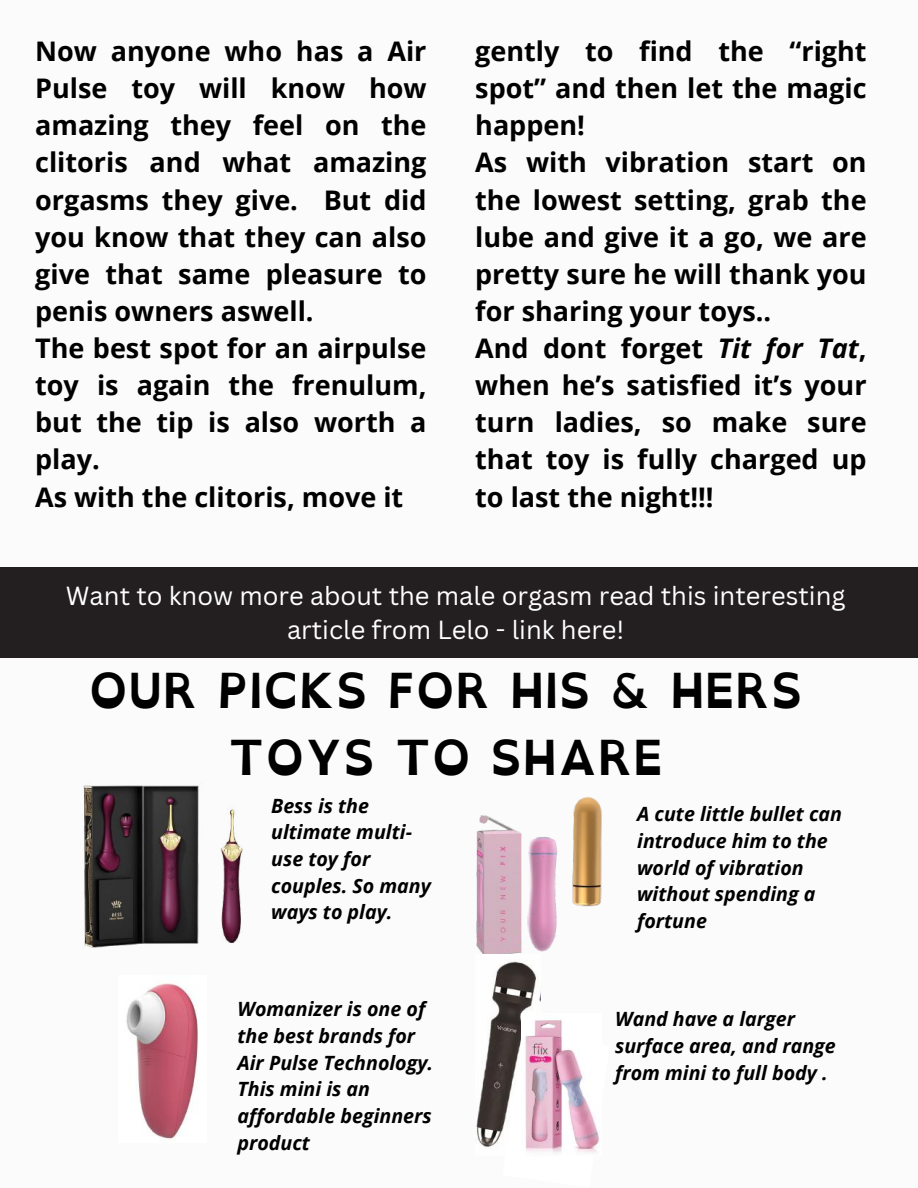
<style>
.page{position:relative;width:918px;height:1188px;background:#fbfbfb}
.page>*{position:absolute;margin:0;border:0;box-sizing:border-box;transform-origin:0 0}
.t1{font:700 48.3px/67.2px "Open Dyslexic";color:#000;text-align:center}
.t2{font:700 27px/37.2px "Open Sans";color:#000}
.t3{font:25.5px/34.8px "Canva Sans";color:#fff;text-align:center}
.t4{font:italic 700 19.65px/26.7px "Open Sans";color:#000}
.s1{font-style:italic}
</style>
<div class="page">
<img style="left:83px;top:785px;width:160px;height:163px">
<img style="left:476px;top:815px;width:82px;height:139px">
<img style="left:572px;top:796px;width:30px;height:111px">
<img style="left:126px;top:983px;width:72px;height:156px">
<img style="left:476px;top:961px;width:65px;height:186px">
<svg style="left:502px;top:1033px;width:19px;height:114px"></svg>
<img style="left:521px;top:1013px;width:78px;height:139px">
<div style="left:0;top:568px;width:918px;height:90px;background:#231f20"></div>
<p class="t2" style="left:35px;top:32px;width:393px">Now anyone who has a Air<br>Pulse toy will know how amazing they feel on the clitoris and what amazing orgasms they give. But did you know that they can also give that same pleasure to penis owners aswell.<br>The best spot for an airpulse toy is again the frenulum, but the tip is also worth a play.<br>As with the clitoris, move it</p>
<p class="t2" style="left:475px;top:32px;width:393px">gently to find the “right spot” and then let the magic happen!<br>As with vibration start on the lowest setting, grab the lube and give it a go, we are pretty sure he will thank you for sharing your toys..<br>And dont forget <span class="s1">Tit for Tat</span>, when he’s satisfied it’s your turn ladies, so make sure that toy is fully charged up to last the night!!!</p>
<p class="t3" style="left:66px;top:577px;width:781px">Want to know more about the male orgasm read this interesting article from Lelo - link here!</p>
<h1 class="t1" style="left:88px;top:656px;width:716px">OUR PICKS FOR HIS &amp; HERS<br>TOYS TO SHARE</h1>
<p class="t4" style="left:271px;top:792px;width:161px">Bess is the ultimate multi&shy;use toy for couples. So many ways to play.</p>
<p class="t4" style="left:637px;top:800px;width:206px">A cute little bullet can introduce him to the world of vibration without spending a fortune</p>
<p class="t4" style="left:237px;top:995px;width:197px">Womanizer is one of the best brands for<br>Air Pulse Technology.<br>This mini is an affordable beginners product</p>
<p class="t4" style="left:615px;top:1005px;width:222px">Wand have a larger surface area, and range from mini to full body .</p>
</div>
